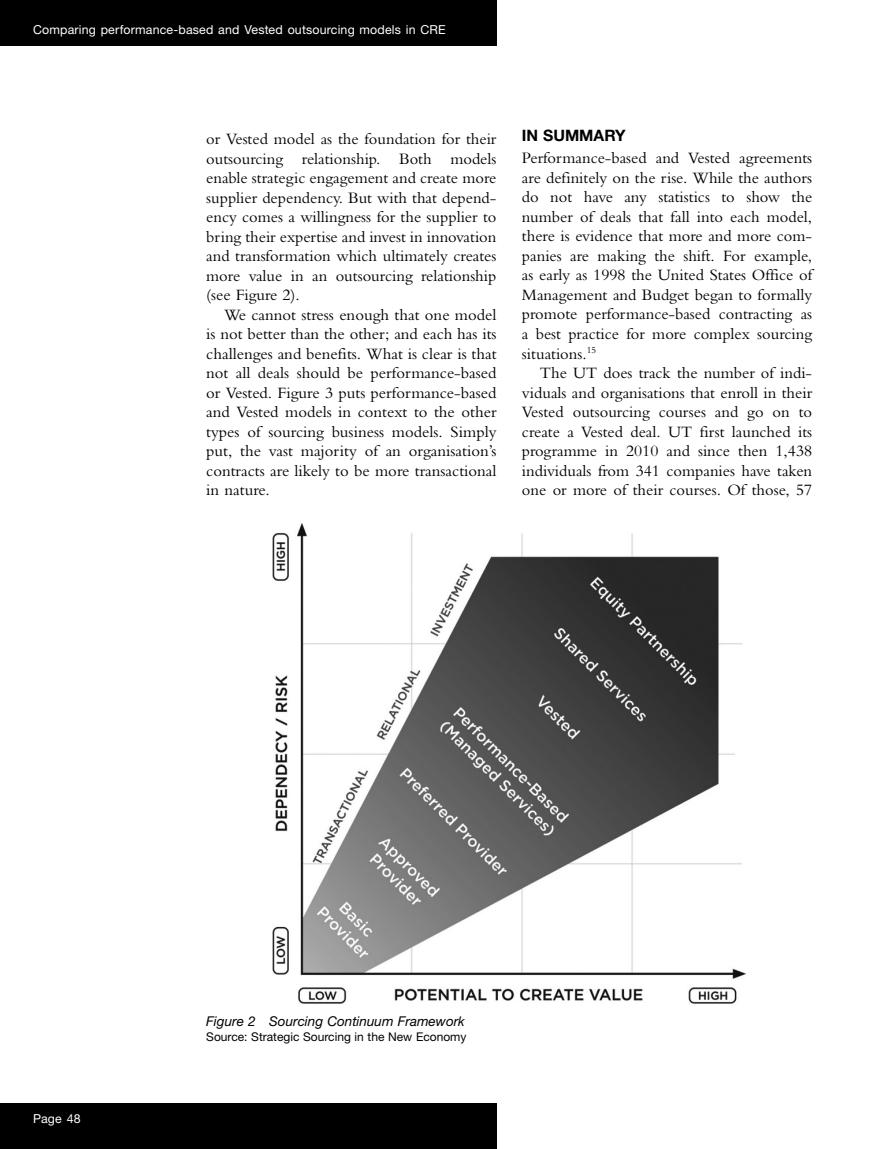
<style>
.page{position:relative;width:893px;height:1149px;background:#fff}
.page>*{position:absolute;margin:0;border:0;box-sizing:border-box;transform-origin:0 0}
.t1{font:16.5px/19.5px "Bembo MT Pro";color:#000;text-align:justify}
.t2{font:700 15.75px "Helvetica Neue LT Pro";color:#000}
.t3{font:italic 13.5px "Helvetica Neue LT Pro";color:#000}
.t4{font:12.3px "Helvetica Neue LT Pro";letter-spacing:.015em;color:#fff}
.t5{font:12px "Helvetica Neue LT Pro";color:#000}
</style>
<div class="page">
<div style="left:0;top:0;width:496px;height:46px;background:#000"></div>
<div style="left:0;top:1103px;width:496px;height:45px;background:#000"></div>
<img style="left:272px;top:523px;width:474px;height:481px">
<p class="t4" style="left:33px;top:22px;width:414px">Comparing performance-based and Vested outsourcing models in CRE</p>
<p class="t1" style="left:206px;top:129px;width:292px">or Vested model as the foundation for their outsourcing relationship. Both models enable strategic engagement and create more supplier dependency. But with that depend&shy;ency comes a willingness for the supplier to bring their expertise and invest in innovation and transformation which ultimately creates more value in an outsourcing relationship (see Figure 2).</p>
<p class="t1" style="left:206px;top:304px;width:292px;text-indent:18px">We cannot stress enough that one model is not better than the other; and each has its challenges and benefits. What is clear is that not all deals should be performance-based or Vested. Figure 3 puts performance-based and Vested models in context to the other types of sourcing business models. Simply put, the vast majority of an organisation’s contracts are likely to be more transactional in nature.</p>
<p class="t2" style="left:522px;top:126px;width:105px">IN SUMMARY</p>
<p class="t1" style="left:522px;top:148px;width:292px">Performance-based and Vested agreements are definitely on the rise. While the authors do not have any statistics to show the number of deals that fall into each model, there is evidence that more and more com&shy;panies are making the shift. For example, as early as 1998 the United States Office of Management and Budget began to formally promote performance-based contracting as a best practice for more complex sourcing situations.<sup>15</sup></p>
<p class="t1" style="left:522px;top:362px;width:292px;text-indent:18px">The UT does track the number of indi&shy;viduals and organisations that enroll in their Vested outsourcing courses and go on to create a Vested deal. UT first launched its programme in 2010 and since then 1,438 individuals from 341 companies have taken one or more of their courses. Of those, 57</p>
<p class="t4" style="left:33px;top:1110px;width:49px">Page 48</p>
<p class="t3" style="left:206px;top:1012px;width:260px">Figure 2 Sourcing Continuum Framework</p>
<p class="t5" style="left:206px;top:1029px;width:262px">Source: Strategic Sourcing in the New Economy</p>
</div>
